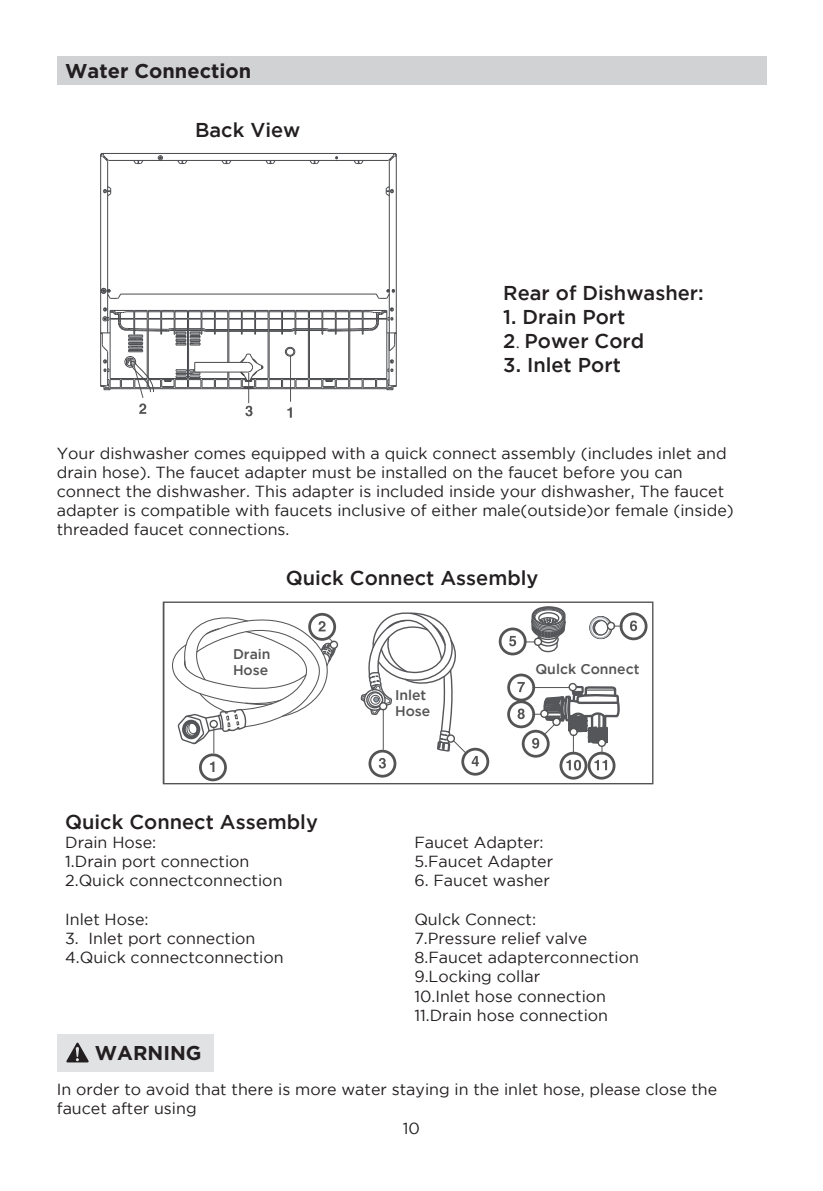
<style>
.page{position:relative;width:823px;height:1191px;background:#fff}
.page>*{position:absolute;margin:0;border:0;box-sizing:border-box;transform-origin:0 0}
.t1{font:500 20px "Gotham";color:#231f20}
.t2{font:700 20px "Gotham";color:#231f20}
.t3{font:16px/19.2px "Gotham";color:#231f20}
.t4{font:500 14px/16px "Gotham";color:#555455}
.s1{font-family:"Adobe Song Std";font-weight:300}
</style>
<div class="page">
<div style="left:57px;top:1033px;width:156px;height:38px;background:#e1e2e4"></div>
<svg style="left:66px;top:1042px;width:23px;height:20px"></svg>
<div style="left:57px;top:57px;width:708px;height:28px;background:#d1d2d4"></div>
<svg style="left:162px;top:601px;width:491px;height:184px"></svg>
<div style="left:368px;top:749px;width:28px;height:28px;border:3px solid #555455;border-radius:50%"></div>
<div style="left:329px;top:640px;width:9px;height:9px;border:1px solid #555455;border-radius:50%"></div>
<div style="left:461px;top:747px;width:28px;height:28px;border:3px solid #555455;border-radius:50%"></div>
<svg style="left:210px;top:761px;width:4px;height:11px"></svg>
<div style="left:199px;top:753px;width:28px;height:28px;border:3px solid #555455;border-radius:50%"></div>
<div style="left:308px;top:613px;width:28px;height:28px;border:3px solid #555455;border-radius:50%"></div>
<svg style="left:359px;top:610px;width:119px;height:158px"></svg>
<div style="left:507px;top:700px;width:27px;height:28px;border:3px solid #555455;border-radius:50%"></div>
<svg style="left:566px;top:760px;width:14px;height:10px"></svg>
<div style="left:559px;top:751px;width:28px;height:28px;border:3px solid #555455;border-radius:50%"></div>
<svg style="left:594px;top:760px;width:12px;height:10px"></svg>
<div style="left:587px;top:751px;width:28px;height:28px;border:3px solid #555455;border-radius:50%"></div>
<div style="left:507px;top:673px;width:28px;height:28px;border:3px solid #555455;border-radius:50%"></div>
<div style="left:498px;top:627px;width:28px;height:28px;border:3px solid #555455;border-radius:50%"></div>
<svg style="left:629px;top:620px;width:7px;height:11px"></svg>
<div style="left:619px;top:612px;width:28px;height:28px;border:3px solid #555455;border-radius:50%"></div>
<svg style="left:508px;top:601px;width:114px;height:153px"></svg>
<div style="left:521px;top:730px;width:28px;height:27px;border:3px solid #555455;border-radius:50%"></div>
<svg style="left:166px;top:615px;width:170px;height:138px"></svg>
<hr style="left:100px;top:155px;width:1px;height:231px;background:#494a4d">
<hr style="left:107px;top:161px;width:1px;height:171px;background:#494a4d">
<hr style="left:121px;top:294px;width:255px;height:1px;background:#494a4d">
<hr style="left:109px;top:160px;width:279px;height:1px;background:#494a4d">
<hr style="left:102px;top:153px;width:292px;height:1px;background:#494a4d">
<hr style="left:388px;top:161px;width:1px;height:171px;background:#494a4d">
<hr style="left:395px;top:155px;width:1px;height:231px;background:#494a4d">
<svg style="left:101px;top:288px;width:20px;height:11px"></svg>
<svg style="left:177px;top:159px;width:11px;height:5px"></svg>
<svg style="left:221px;top:159px;width:11px;height:5px"></svg>
<svg style="left:133px;top:159px;width:11px;height:5px"></svg>
<svg style="left:103px;top:185px;width:8px;height:12px"></svg>
<svg style="left:100px;top:153px;width:9px;height:9px"></svg>
<svg style="left:375px;top:288px;width:20px;height:11px"></svg>
<svg style="left:265px;top:159px;width:11px;height:5px"></svg>
<svg style="left:309px;top:159px;width:11px;height:5px"></svg>
<svg style="left:385px;top:185px;width:9px;height:12px"></svg>
<svg style="left:353px;top:159px;width:11px;height:5px"></svg>
<svg style="left:387px;top:153px;width:10px;height:9px"></svg>
<svg style="left:335px;top:156px;width:3px;height:4px"></svg>
<svg style="left:158px;top:155px;width:5px;height:5px"></svg>
<svg style="left:100px;top:307px;width:297px;height:111px"></svg>
<hr style="left:248px;top:373px;width:1px;height:30px;background:#555455">
<div style="left:285px;top:347px;width:10px;height:9px;border:1px solid #494a4d;border-radius:50%"></div>
<div style="left:286px;top:348px;width:8px;height:7px;border:1px solid #494a4d;border-radius:50%"></div>
<p class="t2" style="left:65px;top:59px;width:187px">Water Connection</p>
<p class="t1" style="left:195px;top:119px;width:107px">Back View</p>
<p class="t1" style="left:503px;top:281px;width:202px">Rear of Dishwasher:</p>
<p class="t1" style="left:503px;top:305px;width:124px">1. Drain Port</p>
<p class="t1" style="left:503px;top:329px;width:142px">2<span class="s1">.</span> Power Cord</p>
<p class="t1" style="left:503px;top:353px;width:119px">3. Inlet Port</p>
<p class="t3" style="left:57px;top:443px;width:678px">Your dishwasher comes equipped with a quick connect assembly (includes inlet and drain hose). The faucet adapter must be installed on the faucet before you can connect the dishwasher. This adapter is included inside your dishwasher, The faucet adapter is compatible with faucets inclusive of either male(outside)or female (inside) threaded faucet connections.</p>
<p class="t1" style="left:285px;top:566px;width:254px">Quick Connect Assembly</p>
<p class="t4" style="left:233px;top:646px;width:39px">Drain<br>Hose</p>
<p class="t4" style="left:395px;top:686px;width:37px">Inlet<br>Hose</p>
<p class="t4" style="left:535px;top:660px;width:106px">Qulck Connect</p>
<p class="t1" style="left:65px;top:810px;width:254px">Quick Connect Assembly</p>
<p class="t3" style="left:65px;top:832px;width:219px">Drain Hose:<br>1.Drain port connection<br>2.Quick connectconnection</p>
<p class="t3" style="left:65px;top:909px;width:85px">Inlet Hose:</p>
<p class="t3" style="left:65px;top:928px;width:220px">3. Inlet port connection<br>4.Quick connectconnection</p>
<p class="t2" style="left:95px;top:1041px;width:108px">WARNING</p>
<p class="t3" style="left:414px;top:832px;width:140px">Faucet Adapter:<br>5.Faucet Adapter</p>
<p class="t3" style="left:414px;top:871px;width:137px">6. Faucet washer</p>
<p class="t3" style="left:414px;top:909px;width:226px">Qulck Connect:<br>7.Pressure relief valve<br>8.Faucet adapterconnection<br>9.Locking collar<br>10.Inlet hose connection<br>11.Drain hose connection</p>
<p class="t3" style="left:57px;top:1079px;width:661px">In order to avoid that there is more water staying in the inlet hose, please close the faucet after using</p>
<p class="t3" style="left:402px;top:1118px;width:19px">10</p>
</div>
